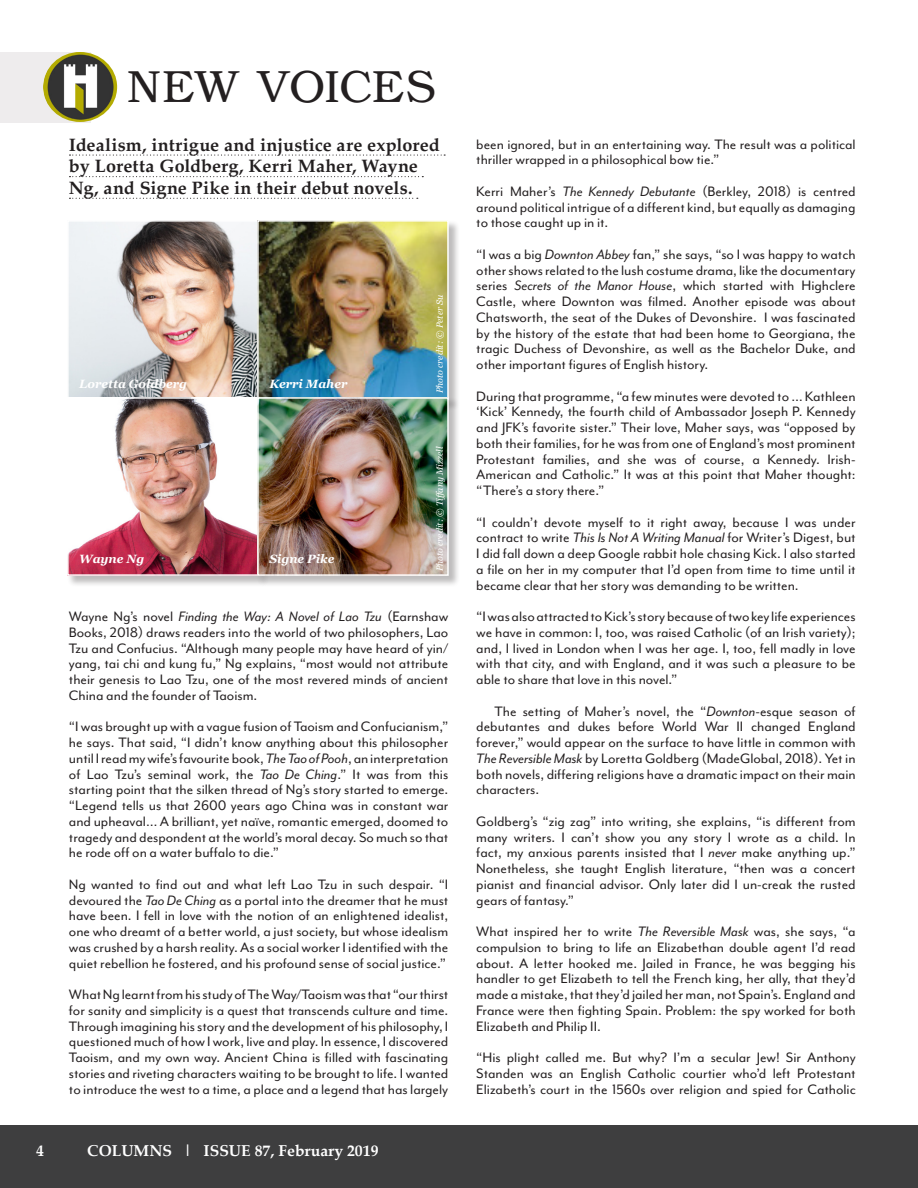
<style>
.page{position:relative;width:918px;height:1188px;background:#fff}
.page>*{position:absolute;margin:0;border:0;box-sizing:border-box;transform-origin:0 0}
.Main_Page_Title{font:45px "Angleterre";letter-spacing:-.005em;color:#231f20}
.Body_Sub_Heading{font:700 18px/21.6px "Palatino";letter-spacing:.005em;color:#231f20}
.Body_text_features{font:15.75px/15.8px "Mr Eaves Mod OT";color:#231f20;text-align:justify}
.t1{font:700 15.75px "Palatino Linotype";color:#fff}
.Small_italic{font:italic 700 12px "Georgia";color:#fff}
.Small_italic_REV_BYL{font:italic 9px "Georgia";color:#fff}
.s1{font-style:italic}
</style>
<div class="page">
<img style="left:70px;top:223px;width:186px;height:173px">
<div style="left:67px;top:220px;width:192px;height:179px;border:2px solid #fff"></div>
<div style="left:67px;top:397px;width:203px;height:190px;background:#231f20;opacity:.3"></div>
<img style="left:70px;top:400px;width:186px;height:173px">
<div style="left:67px;top:397px;width:192px;height:179px;border:2px solid #fff"></div>
<div style="left:257px;top:220px;width:203px;height:191px;background:#231f20;opacity:.3"></div>
<img style="left:260px;top:223px;width:186px;height:174px">
<div style="left:257px;top:220px;width:192px;height:180px;border:2px solid #fff"></div>
<div style="left:257px;top:397px;width:203px;height:190px;background:#231f20;opacity:.3"></div>
<img style="left:260px;top:400px;width:186px;height:173px">
<div style="left:257px;top:397px;width:192px;height:179px;border:2px solid #fff"></div>
<div style="left:0;top:1126px;width:918px;height:62px;background:#3e3e3f"></div>
<img style="left:43px;top:52px;width:74px;height:70px">
<svg style="left:69px;top:155px;width:376px;height:1px"></svg>
<svg style="left:69px;top:176px;width:354px;height:1px"></svg>
<svg style="left:69px;top:198px;width:349px;height:1px"></svg>
<p class="Main_Page_Title" style="left:128px;top:59px;width:309px">NEW VOICES</p>
<p class="Body_Sub_Heading" style="left:69px;top:133px;width:372px">Idealism, intrigue and injustice are explored by Loretta Goldberg, Kerri Maher, Wayne<br>Ng, and Signe Pike in their debut novels.</p>
<p class="Small_italic" style="left:79px;top:376px;width:109px">Loretta Goldberg</p>
<p class="Small_italic" style="left:269px;top:376px;width:80px">Kerri Maher</p>
<p class="Small_italic" style="left:79px;top:551px;width:67px">Wayne Ng</p>
<p class="Small_italic" style="left:269px;top:551px;width:67px">Signe Pike</p>
<p class="Small_italic_REV_BYL" style="left:434px;top:393px;width:100px;rotate:-90deg">Photo credit: © Peter Su</p>
<p class="Small_italic_REV_BYL" style="left:434px;top:571px;width:126px;rotate:-90deg">Photo credit: © Tiffany Mizzell</p>
<p class="Body_text_features" style="left:69px;top:609px;width:381px">Wayne Ng’s novel <span class="s1">Finding the Way: A Novel of Lao Tzu</span> (Earnshaw Books, 2018) draws readers into the world of two philosophers, Lao Tzu and Confucius. “Although many people may have heard of yin/ yang, tai chi and kung fu,” Ng explains, “most would not attribute their genesis to Lao Tzu, one of the most revered minds of ancient China and the founder of Taoism.</p>
<p class="Body_text_features" style="left:69px;top:719px;width:381px">“I was brought up with a vague fusion of Taoism and Confucianism,” he says. That said, “I didn’t know anything about this philosopher until I read my wife’s favourite book, <span class="s1">The Tao of Pooh</span>, an interpretation of Lao Tzu’s seminal work, the <span class="s1">Tao De Ching</span>.” It was from this starting point that the silken thread of Ng’s story started to emerge. “Legend tells us that 2600 years ago China was in constant war and upheaval… A brilliant, yet naïve, romantic emerged, doomed to tragedy and despondent at the world’s moral decay. So much so that he rode off on a water buffalo to die.”</p>
<p class="Body_text_features" style="left:69px;top:876px;width:381px">Ng wanted to find out and what left Lao Tzu in such despair. “I devoured the <span class="s1">Tao De Ching</span> as a portal into the dreamer that he must have been. I fell in love with the notion of an enlightened idealist, one who dreamt of a better world, a just society, but whose idealism was crushed by a harsh reality. As a social worker I identified with the quiet rebellion he fostered, and his profound sense of social justice.”</p>
<p class="Body_text_features" style="left:69px;top:987px;width:381px">What Ng learnt from his study of The Way/Taoism was that “our thirst for sanity and simplicity is a quest that transcends culture and time.<br>Through imagining his story and the development of his philosophy, I questioned much of how I work, live and play. In essence, I discovered Taoism, and my own way. Ancient China is filled with fascinating stories and riveting characters waiting to be brought to life. I wanted to introduce the west to a time, a place and a legend that has largely</p>
<p class="t1" style="left:36px;top:1140px;width:9px">4</p>
<p class="t1" style="left:87px;top:1140px;width:293px">COLUMNS | ISSUE 87, February 2019</p>
<p class="Body_text_features" style="left:476px;top:136px;width:381px">been ignored, but in an entertaining way. The result was a political thriller wrapped in a philosophical bow tie.”</p>
<p class="Body_text_features" style="left:476px;top:183px;width:381px">Kerri Maher’s <span class="s1">The Kennedy Debutante</span> (Berkley, 2018) is centred around political intrigue of a different kind, but equally as damaging to those caught up in it.</p>
<p class="Body_text_features" style="left:476px;top:246px;width:381px">“I was a big <span class="s1">Downton Abbey</span> fan,” she says, “so I was happy to watch other shows related to the lush costume drama, like the documentary series <span class="s1">Secrets of the Manor House</span>, which started with Highclere Castle, where Downton was filmed. Another episode was about Chatsworth, the seat of the Dukes of Devonshire. I was fascinated by the history of the estate that had been home to Georgiana, the tragic Duchess of Devonshire, as well as the Bachelor Duke, and other important figures of English history.</p>
<p class="Body_text_features" style="left:476px;top:388px;width:381px">During that programme, “a few minutes were devoted to … Kathleen ‘Kick’ Kennedy, the fourth child of Ambassador Joseph P. Kennedy and JFK’s favorite sister.” Their love, Maher says, was “opposed by both their families, for he was from one of England’s most prominent Protestant families, and she was of course, a Kennedy. Irish-American and Catholic.” It was at this point that Maher thought: “There’s a story there.”</p>
<p class="Body_text_features" style="left:476px;top:514px;width:381px">“I couldn’t devote myself to it right away, because I was under contract to write <span class="s1">This Is Not A Writing Manual</span> for Writer’s Digest, but I did fall down a deep Google rabbit hole chasing Kick. I also started a file on her in my computer that I’d open from time to time until it became clear that her story was demanding to be written.</p>
<p class="Body_text_features" style="left:476px;top:609px;width:381px">“I was also attracted to Kick’s story because of two key life experiences we have in common: I, too, was raised Catholic (of an Irish variety); and, I lived in London when I was her age. I, too, fell madly in love with that city, and with England, and it was such a pleasure to be able to share that love in this novel.”</p>
<p class="Body_text_features" style="left:476px;top:703px;width:381px;text-indent:18px">The setting of Maher’s novel, the “<span class="s1">Downton</span>-esque season of debutantes and dukes before World War II changed England forever,” would appear on the surface to have little in common with <span class="s1">The Reversible Mask</span> by Loretta Goldberg (MadeGlobal, 2018). Yet in both novels, differing religions have a dramatic impact on their main characters.</p>
<p class="Body_text_features" style="left:476px;top:813px;width:381px">Goldberg’s “zig zag” into writing, she explains, “is different from many writers. I can’t show you any story I wrote as a child. In fact, my anxious parents insisted that I <span class="s1">never</span> make anything up.” Nonetheless, she taught English literature, “then was a concert pianist and financial advisor. Only later did I un-creak the rusted gears of fantasy.”</p>
<p class="Body_text_features" style="left:476px;top:924px;width:381px">What inspired her to write <span class="s1">The Reversible Mask</span> was, she says, “a compulsion to bring to life an Elizabethan double agent I’d read about. A letter hooked me. Jailed in France, he was begging his handler to get Elizabeth to tell the French king, her ally, that they’d made a mistake, that they’d jailed her man, not Spain’s. England and France were then fighting Spain. Problem: the spy worked for both Elizabeth and Philip II.</p>
<p class="Body_text_features" style="left:476px;top:1050px;width:381px">“His plight called me. But why? I’m a secular Jew! Sir Anthony Standen was an English Catholic courtier who’d left Protestant Elizabeth’s court in the 1560s over religion and spied for Catholic</p>
</div>
